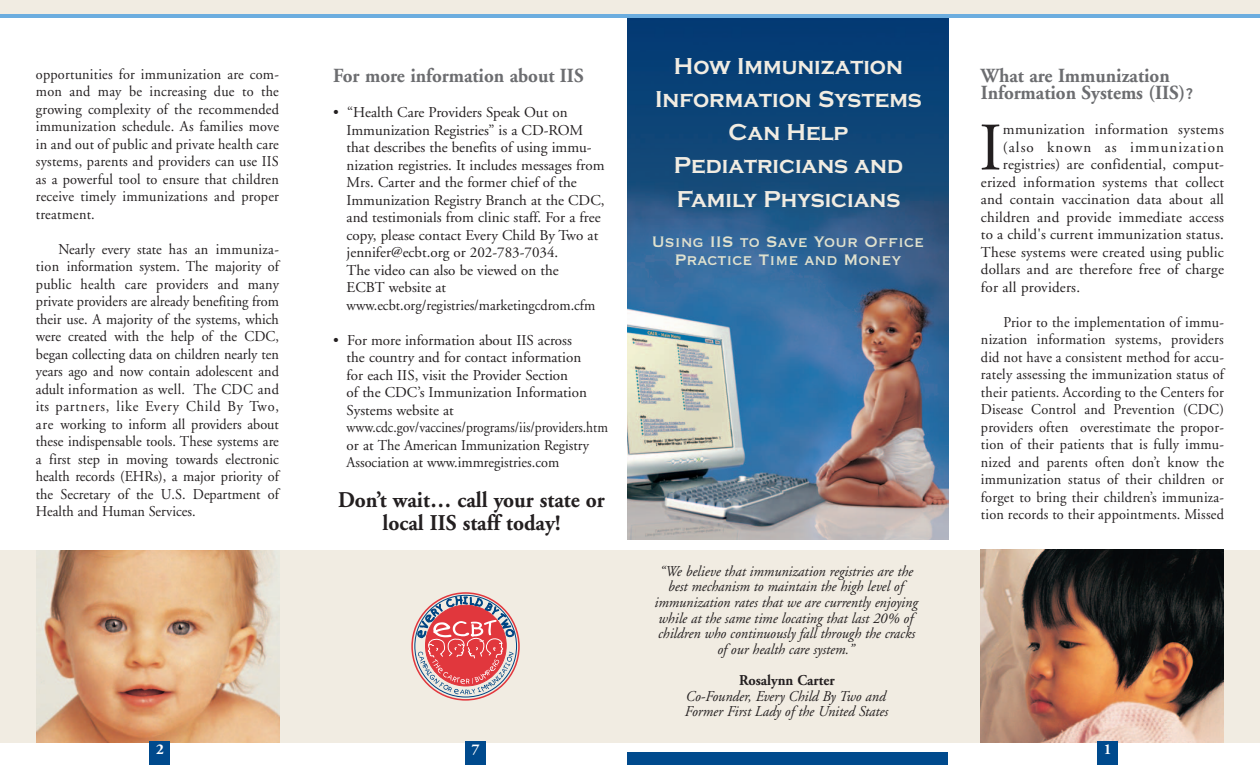
<style>
.page{position:relative;width:1260px;height:765px;background:#fff}
.page>*{position:absolute;margin:0;border:0;box-sizing:border-box;transform-origin:0 0}
.t1{font:67.75px "Adobe Garamond";color:#231f20}
.t2{font:700 23.88px/33.2px "Copperplate Gothic";color:#f1ece2;text-align:center;scale:.95 1}
.t3{font:700 22.5px/22.5px "Adobe Garamond";color:#231f20;text-align:center;scale:.95 1}
.t4{font:700 20px/17.5px "Adobe Garamond";color:#6c6d70;scale:.95 1}
.t5{font:20px/17.5px "Copperplate";color:#e0e1ce;text-align:center;scale:.9 1}
.t6{font:15px/17.5px "Adobe Garamond";color:#231f20;text-align:justify;scale:.95 1}
.t7{font:15px/17.5px "Adobe Garamond";color:#231f20}
.t8{font:italic 15px/15.6px "Adobe Garamond";color:#231f20;text-align:center;scale:.95 1}
.t9{font:15px "Adobe Garamond";letter-spacing:.025em;color:#231f20}
.t10{font:15px "Adobe Garamond";letter-spacing:.07em;color:#231f20}
.t11{font:700 15px "Adobe Garamond";color:#231f20;scale:.95 1}
.t12{font:700 15px "Adobe Garamond";color:#fff}
.s1{font-family:"Copperplate";font-weight:400}
</style>
<div class="page">
<img style="left:627px;top:18px;width:321px;height:522px">
<div style="left:0;top:550px;width:1260px;height:193px;background:#f1ece2"></div>
<div style="left:0;top:0;width:1260px;height:18px;background:#6caddf"></div>
<div style="left:0;top:0;width:1260px;height:14px;background:#f1ece2"></div>
<div style="left:411px;top:592px;width:109px;height:109px;border:2px solid #e1373d;border-radius:50%"></div>
<svg style="left:417px;top:596px;width:97px;height:99px"></svg>
<img style="left:37px;top:550px;width:243px;height:193px">
<img style="left:980px;top:550px;width:243px;height:192px">
<div style="left:627px;top:752px;width:321px;height:13px;background:#004a8d"></div>
<div style="left:1098px;top:741px;width:20px;height:24px;background:#004a8d"></div>
<div style="left:150px;top:741px;width:20px;height:24px;background:#004a8d"></div>
<div style="left:466px;top:741px;width:20px;height:24px;background:#004a8d"></div>
<p class="t6" style="left:36px;top:66px;width:257px">opportunities for immunization are com&shy;mon and may be increasing due to the growing complexity of the recommended immunization schedule. As families move in and out of public and private health care systems, parents and providers can use IIS as a powerful tool to ensure that children receive timely immunizations and proper treatment.</p>
<p class="t6" style="left:36px;top:241px;width:257px;text-indent:23px">Nearly every state has an immuniza&shy;tion information system. The majority of public health care providers and many private providers are already benefiting from their use. A majority of the systems, which were created with the help of the CDC, began collecting data on children nearly ten years ago and now contain adolescent and adult information as well. The CDC and its partners, like Every Child By Two, are working to inform all providers about these indispensable tools. These systems are a first step in moving towards electronic health records (EHRs), a major priority of the Secretary of the U.S. Department of Health and Human Services.</p>
<h3 class="t4" style="left:333px;top:69px;width:265px">For more information about IIS</h3>
<p class="t7" style="left:347px;top:105px;width:260px;text-indent:-13px">• “Health Care Providers Speak Out on Immunization Registries” is a CD-ROM that describes the benefits of using immu&shy;nization registries. It includes messages from Mrs. Carter and the former chief of the Immunization Registry Branch at the CDC, and testimonials from clinic staff. For a free copy, please contact Every Child By Two at jennifer@ecbt.org or 202-783-7034.<br>The video can also be viewed on the<br>ECBT website at www.ecbt.org/registries/marketingcdrom.cfm</p>
<p class="t7" style="left:347px;top:333px;width:263px;text-indent:-13px">• For more information about IIS across<br>the country and for contact information<br>for each IIS, visit the Provider Section<br>of the CDC’s Immunization Information Systems website at www.cdc.gov/vaccines/programs/iis/providers.htm or at The American Immunization Registry Association at www.immregistries.com</p>
<h3 class="t3" style="left:338px;top:491px;width:282px">Don’t wait… call your state or local IIS staff today!</h3>
<h2 class="t2" style="left:655px;top:49px;width:282px">How Immunization<br>Information Systems<br>Can Help<br>Pediatricians and<br>Family Physicians</h2>
<h3 class="t5" style="left:652px;top:232px;width:304px">Using IIS to Save Your Office<br>Practice Time and Money</h3>
<p class="t8" style="left:654px;top:565px;width:279px">“We believe that immunization registries are the best mechanism to maintain the high level of immunization rates that we are currently enjoying while at the same time locating that last 20% of children who continuously fall through the cracks of our health care system.”</p>
<p class="t11" style="left:739px;top:674px;width:102px">Rosalynn Carter</p>
<p class="t8" style="left:685px;top:690px;width:216px;text-align:left">Co-Founder, Every Child By Two and<br>Former First Lady of the United States</p>
<h3 class="t4" style="left:981px;top:69px;width:225px">What are Immunization<br>Information Systems (IIS)<span class="s1">?</span></h3>
<h1 class="t1" style="left:979px;top:121px;width:24px">I</h1>
<p class="t9" style="left:1003px;top:124px;width:222px">mmunization information systems</p>
<p class="t10" style="left:1003px;top:141px;width:222px">(also known as immunization</p>
<p class="t7" style="left:1003px;top:157px;width:223px">registries) are confidential, comput-</p>
<p class="t7" style="left:981px;top:175px;width:245px">erized information systems that collect</p>
<p class="t7" style="left:981px;top:192px;width:245px">and contain vaccination data about all</p>
<p class="t7" style="left:981px;top:210px;width:245px">children and provide immediate access</p>
<p class="t7" style="left:981px;top:227px;width:245px">to a child's current immunization status.</p>
<p class="t7" style="left:981px;top:245px;width:245px">These systems were created using public</p>
<p class="t7" style="left:981px;top:262px;width:245px">dollars and are therefore free of charge</p>
<p class="t7" style="left:981px;top:280px;width:101px">for all providers.</p>
<p class="t6" style="left:981px;top:315px;width:257px;text-indent:23px">Prior to the implementation of immu&shy;nization information systems, providers did not have a consistent method for accu&shy;rately assessing the immunization status of their patients. According to the Centers for Disease Control and Prevention (CDC) providers often overestimate the propor&shy;tion of their patients that is fully immu&shy;nized and parents often don’t know the immunization status of their children or forget to bring their children’s immuniza&shy;tion records to their appointments. Missed</p>
<p class="t12" style="left:156px;top:744px;width:9px">2</p>
<p class="t12" style="left:472px;top:744px;width:9px">7</p>
<p class="t12" style="left:1104px;top:744px;width:9px">1</p>
</div>
